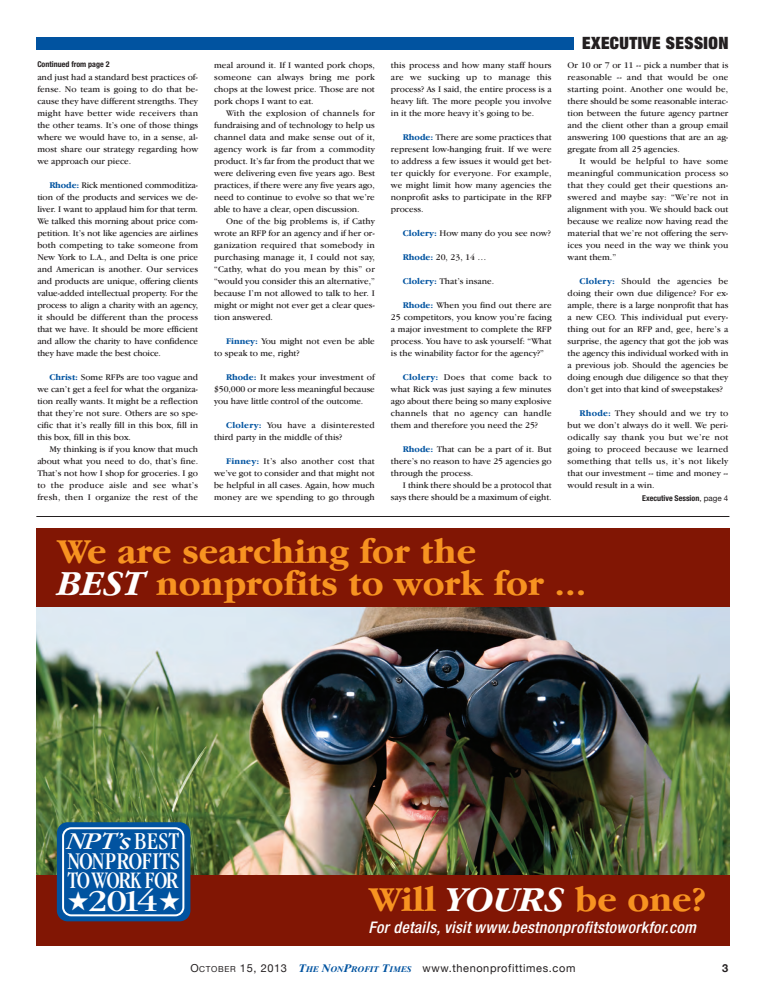
<style>
.page{position:relative;width:774px;height:991px;background:#fff}
.page>*{position:absolute;margin:0;border:0;box-sizing:border-box;transform-origin:0 0}
.t1{font:700 36.2px/31.7px "Garamond IT Cby BT";color:#f79321}
.t2{font:condensed 31.5px "Garamond IT Cby BT";color:#fff;scale:1.52 1}
.t3{font:condensed 24.9px/19.9px "Garamond IT Cby BT";letter-spacing:-.015em;color:#fff}
.t4{font:condensed 24.5px "Garamond IT Cby BT";letter-spacing:-.045em;color:#fff}
.t5{font:900 expanded 17px "Helvetica Neue";letter-spacing:.025em;color:#231f20}
.t6{font:italic 500 condensed 16px "Helvetica Neue";letter-spacing:.02em;color:#fff}
.t7{font:11px "Helvetica Neue";letter-spacing:.055em;color:#231f20}
.t8{font:700 11px "Helvetica Neue";color:#231f20}
.t9{font:9px/12px "Garamond IT Cby BT";color:#231f20;text-align:justify}
.t10{font:700 condensed 8px "Helvetica Neue";color:#231f20}
.s1{font-weight:700;color:#0153a0}
.s2{font-weight:400;font-stretch:normal}
.s3{font-style:italic;color:#fff}
.s4{font-style:italic;font-stretch:normal}
.s5{font-size:8.2px}
.s6{font-family:"Times Ten";font-weight:700;font-style:italic;color:#0153a0}
.s7{font-family:"Times Ten";font-weight:700;font-style:italic;font-size:8.2px;color:#0153a0}
</style>
<div class="page">
<div style="left:36px;top:37px;width:538px;height:12px;background:#0153a0"></div>
<img style="left:36px;top:607px;width:693px;height:267px">
<hr style="left:36px;top:516px;width:693px;height:1px;background:#231f20">
<div style="left:36px;top:528px;width:693px;height:79px;background:#811604"></div>
<div style="left:36px;top:874px;width:693px;height:71px;background:#811604"></div>
<div style="left:57px;top:822px;width:133px;height:99px;background:#0153a0;border-radius:11px"></div>
<svg style="left:62px;top:827px;width:122px;height:89px"></svg>
<p class="t10" style="left:37px;top:61px;width:74px">Continued from page 2</p>
<p class="t9" style="left:37px;top:72px;width:162px">and just had a standard best practices of&shy;fense. No team is going to do that be&shy;cause they have different strengths. They might have better wide receivers than the other teams. It’s one of those things where we would have to, in a sense, al&shy;most share our strategy regarding how we approach our piece.</p>
<p class="t9" style="left:37px;top:180px;width:162px;text-indent:12px"><span class="s1">Rhode:</span> Rick mentioned commoditiza&shy;tion of the products and services we de&shy;liver. I want to applaud him for that term.<br>We talked this morning about price com&shy;petition. It’s not like agencies are airlines both competing to take someone from New York to L.A., and Delta is one price and American is another. Our services and products are unique, offering clients value-added intellectual property. For the process to align a charity with an agency, it should be different than the process that we have. It should be more efficient and allow the charity to have confidence they have made the best choice.</p>
<p class="t9" style="left:37px;top:372px;width:162px;text-indent:12px"><span class="s1">Christ:</span> Some RFPs are too vague and we can’t get a feel for what the organiza&shy;tion really wants. It might be a reflection that they’re not sure. Others are so spe&shy;cific that it’s really fill in this box, fill in this box, fill in this box.</p>
<p class="t9" style="left:37px;top:444px;width:162px;text-indent:12px">My thinking is if you know that much about what you need to do, that’s fine.<br>That’s not how I shop for groceries. I go to the produce aisle and see what’s fresh, then I organize the rest of the</p>
<p class="t9" style="left:214px;top:60px;width:162px">meal around it. If I wanted pork chops, someone can always bring me pork chops at the lowest price. Those are not pork chops I want to eat.</p>
<p class="t9" style="left:214px;top:108px;width:162px;text-indent:12px">With the explosion of channels for fundraising and of technology to help us channel data and make sense out of it, agency work is far from a commodity product. It’s far from the product that we were delivering even five years ago. Best practices, if there were any five years ago, need to continue to evolve so that we’re able to have a clear, open discussion.</p>
<p class="t9" style="left:214px;top:216px;width:162px;text-indent:12px">One of the big problems is, if Cathy wrote an RFP for an agency and if her or&shy;ganization required that somebody in purchasing manage it, I could not say, “Cathy, what do you mean by this” or “would you consider this an alternative,” because I’m not allowed to talk to her. I might or might not ever get a clear ques&shy;tion answered.</p>
<p class="t9" style="left:214px;top:336px;width:162px;text-indent:12px"><span class="s1">Finney:</span> You might not even be able to speak to me, right?</p>
<p class="t9" style="left:214px;top:372px;width:162px;text-indent:12px"><span class="s1">Rhode:</span> It makes your investment of $50,000 or more less meaningful because you have little control of the outcome.</p>
<p class="t9" style="left:214px;top:420px;width:162px;text-indent:12px"><span class="s1">Clolery:</span> You have a disinterested third party in the middle of this?</p>
<p class="t9" style="left:214px;top:456px;width:162px;text-indent:12px"><span class="s1">Finney:</span> It’s also another cost that we’ve got to consider and that might not be helpful in all cases. Again, how much money are we spending to go through</p>
<p class="t9" style="left:391px;top:59px;width:162px">this process and how many staff hours are we sucking up to manage this process? As I said, the entire process is a heavy lift. The more people you involve in it the more heavy it’s going to be.</p>
<p class="t9" style="left:391px;top:131px;width:162px;text-indent:12px"><span class="s1">Rhode:</span> There are some practices that represent low-hanging fruit. If we were to address a few issues it would get bet&shy;ter quickly for everyone. For example, we might limit how many agencies the nonprofit asks to participate in the RFP process.</p>
<p class="t9" style="left:403px;top:228px;width:149px"><span class="s1">Clolery:</span> How many do you see now?</p>
<p class="t9" style="left:403px;top:252px;width:85px"><span class="s1">Rhode:</span> 20, 23, 14 …</p>
<p class="t9" style="left:403px;top:276px;width:93px"><span class="s1">Clolery:</span> That’s insane.</p>
<p class="t9" style="left:391px;top:300px;width:162px;text-indent:12px"><span class="s1">Rhode:</span> When you find out there are 25 competitors, you know you’re facing a major investment to complete the RFP process. You have to ask yourself: “What is the winability factor for the agency?”</p>
<p class="t9" style="left:391px;top:372px;width:162px;text-indent:12px"><span class="s1">Clolery:</span> Does that come back to what Rick was just saying a few minutes ago about there being so many explosive channels that no agency can handle them and therefore you need the 25?</p>
<p class="t9" style="left:391px;top:444px;width:162px;text-indent:12px"><span class="s1">Rhode:</span> That can be a part of it. But there’s no reason to have 25 agencies go through the process.</p>
<p class="t9" style="left:391px;top:480px;width:162px;text-align:right">I think there should be a protocol that says there should be a maximum of eight.</p>
<h3 class="t5" style="left:582px;top:37px;width:148px">EXECUTIVE SESSION</h3>
<p class="t9" style="left:568px;top:60px;width:162px">Or 10 or 7 or 11 -- pick a number that is reasonable -- and that would be one starting point. Another one would be, there should be some reasonable interac&shy;tion between the future agency partner and the client other than a group email answering 100 questions that are an ag&shy;gregate from all 25 agencies.</p>
<p class="t9" style="left:568px;top:156px;width:162px;text-indent:12px">It would be helpful to have some meaningful communication process so that they could get their questions an&shy;swered and maybe say: “We’re not in alignment with you. We should back out because we realize now having read the material that we’re not offering the serv&shy;ices you need in the way we think you want them.”</p>
<p class="t9" style="left:568px;top:276px;width:162px;text-indent:12px"><span class="s1">Clolery:</span> Should the agencies be doing their own due diligence? For ex&shy;ample, there is a large nonprofit that has a new CEO. This individual put every&shy;thing out for an RFP and, gee, here’s a surprise, the agency that got the job was the agency this individual worked with in a previous job. Should the agencies be doing enough due diligence so that they don’t get into that kind of sweepstakes?</p>
<p class="t9" style="left:568px;top:408px;width:162px;text-indent:12px"><span class="s1">Rhode:</span> They should and we try to but we don’t always do it well. We peri&shy;odically say thank you but we’re not going to proceed because we learned something that tells us, it’s not likely that our investment -- time and money -- would result in a win.</p>
<p class="t10" style="left:642px;top:495px;width:88px">Executive Session<span class="s2">, page 4</span></p>
<h1 class="t1" style="left:58px;top:539px;width:530px">We are searching for the<br><span class="s3">BEST</span> nonprofits to work for ...</h1>
<h3 class="t3" style="left:67px;top:832px;width:114px"><span class="s4">NPT’s</span>BEST<br>NONPROFITS</h3>
<h3 class="t4" style="left:67px;top:870px;width:112px">TOWORK FOR</h3>
<h2 class="t2" style="left:67px;top:888px;width:76px">★2014★</h2>
<h1 class="t1" style="left:369px;top:886px;width:338px">Will <span class="s3">YOURS</span> be one?</h1>
<h3 class="t6" style="left:369px;top:921px;width:332px">For details,visit www.bestnonprofitstoworkfor.com</h3>
<p class="t7" style="left:190px;top:961px;width:387px">O<span class="s5">CTOBER</span> 15, 2013 <span class="s6">T</span><span class="s7">HE</span> <span class="s6">N</span><span class="s7">ON</span><span class="s6">P</span><span class="s7">ROFIT</span> <span class="s6">T</span><span class="s7">IMES</span> www.thenonprofittimes.com</p>
<p class="t8" style="left:722px;top:961px;width:8px">3</p>
</div>
